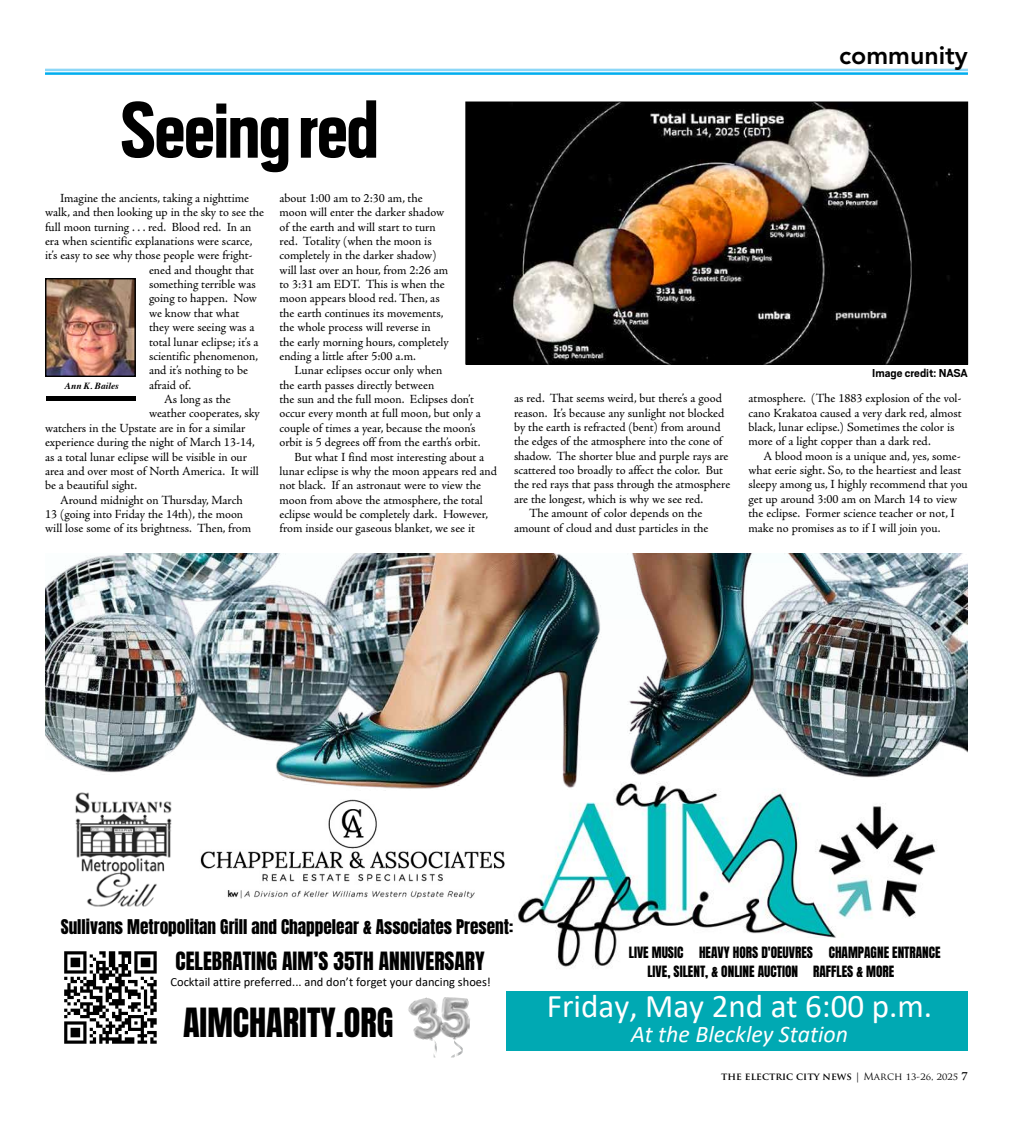
<style>
.page{position:relative;width:1013px;height:1125px;background:#fff}
.page>*{position:absolute;margin:0;border:0;box-sizing:border-box;transform-origin:0 0}
.t1{font:700 70px "Scout Cond";color:#000}
.t2{font:34.25px "Anton";color:#000}
.t3{font:33.12px "Calibri";color:#fff}
.t4{font:800 25px "Avenir LT Std";color:#000}
.t5{font:italic 23.88px "Calibri";color:#fff}
.t6{font:21.5px "Anton";color:#000}
.t7{font:17.25px "Anton";color:#000}
.t8{font:13.25px/19.2px "Anton";color:#000}
.t9{font:12.5px/14.4px "Adobe Jenson Pro";letter-spacing:-.005em;color:#000}
.t10{font:12.5px "Calibri";color:#000}
.t11{font:700 10px "Trajan Pro";color:#000}
.t12{font:700 10px "Scout";color:#000}
.t13{font:italic 700 9.38px "Times";color:#000}
.s1{font-weight:400}
.s2{font-family:"Adobe Jenson Pro";font-weight:600;font-size:12.5px}
</style>
<div class="page">
<hr style="left:45px;top:72px;width:923px;height:3px;background:#00adef">
<hr style="left:45px;top:69px;width:923px;height:2px;background:#8dd7f7">
<img style="left:47px;top:280px;width:87px;height:95px">
<div style="left:45px;top:278px;width:91px;height:99px;border:1px solid #000"></div>
<hr style="left:46px;top:396px;width:90px;height:4px;background:#000">
<div style="left:466px;top:102px;width:501px;height:262px;background:#000"></div>
<img style="left:477px;top:104px;width:476px;height:258px">
<div style="left:465px;top:102px;width:503px;height:262px;border:1px solid #000"></div>
<img style="left:200px;top:830px;width:305px;height:69px">
<img style="left:76px;top:830px;width:95px;height:77px">
<img style="left:518px;top:830px;width:418px;height:138px">
<div style="left:627px;top:938px;width:222px;height:48px;background:#fff"></div>
<div style="left:506px;top:991px;width:462px;height:60px;background:#00a9b3"></div>
<img style="left:408px;top:997px;width:32px;height:44px">
<img style="left:440px;top:997px;width:30px;height:43px">
<svg style="left:433px;top:1040px;width:4px;height:18px"></svg>
<svg style="left:451px;top:1040px;width:12px;height:18px"></svg>
<img style="left:45px;top:553px;width:922px;height:277px">
<svg style="left:64px;top:951px;width:93px;height:93px"></svg>
<h1 class="t1" style="left:121px;top:82px;width:259px">Seeing red</h1>
<p class="t9" style="left:60px;top:191px;width:190px">Imagine the ancients, taking a nighttime</p>
<p class="t9" style="left:45px;top:205px;width:220px">walk, and then looking up in the sky to see the</p>
<p class="t9" style="left:45px;top:220px;width:208px">full moon turning . . . red. Blood red. In an</p>
<p class="t9" style="left:45px;top:234px;width:209px">era when scientific explanations were scarce,</p>
<p class="t9" style="left:45px;top:248px;width:209px">it’s easy to see why those people were fright-</p>
<p class="t9" style="left:149px;top:263px;width:107px">ened and thought that</p>
<p class="t9" style="left:149px;top:277px;width:108px">something terrible was</p>
<p class="t9" style="left:149px;top:292px;width:109px">going to happen. Now</p>
<p class="t9" style="left:149px;top:306px;width:92px">we know that what</p>
<p class="t9" style="left:149px;top:320px;width:107px">they were seeing was a</p>
<p class="t9" style="left:149px;top:335px;width:111px">total lunar eclipse; it’s a</p>
<p class="t9" style="left:149px;top:349px;width:111px">scientific phenomenon,</p>
<p class="t9" style="left:149px;top:363px;width:101px">and it’s nothing to be</p>
<p class="t9" style="left:149px;top:378px;width:44px">afraid of.</p>
<p class="t9" style="left:164px;top:392px;width:68px">As long as the</p>
<p class="t9" style="left:149px;top:407px;width:112px">weather cooperates, sky</p>
<p class="t9" style="left:45px;top:421px;width:202px">watchers in the Upstate are in for a similar</p>
<p class="t9" style="left:45px;top:435px;width:211px">experience during the night of March 13-14,</p>
<p class="t9" style="left:45px;top:450px;width:203px">as a total lunar eclipse will be visible in our</p>
<p class="t9" style="left:45px;top:464px;width:215px">area and over most of North America. It will</p>
<p class="t9" style="left:45px;top:478px;width:94px">be a beautiful sight.</p>
<p class="t9" style="left:60px;top:493px;width:184px">Around midnight on Thursday, March</p>
<p class="t9" style="left:45px;top:507px;width:200px">13 (going into Friday the 14th), the moon</p>
<p class="t9" style="left:45px;top:522px;width:208px">will lose some of its brightness. Then, from</p>
<p class="t13" style="left:65px;top:377px;width:55px">Ann K. Bailes</p>
<p class="t9" style="left:279px;top:191px;width:171px">about 1:00 am to 2:30 am, the moon will enter the darker shadow of the earth and will start to turn red. Totality (when the moon is completely in the darker shadow) will last over an hour, from 2:26 am to 3:31 am EDT. This is when the moon appears blood red. Then, as the earth continues its movements, the whole process will reverse in the early morning hours, completely ending a little after 5:00 a.m.</p>
<p class="t9" style="left:294px;top:363px;width:149px">Lunar eclipses occur only when</p>
<p class="t9" style="left:279px;top:378px;width:156px">the earth passes directly between</p>
<p class="t9" style="left:279px;top:392px;width:196px">the sun and the full moon. Eclipses don’t</p>
<p class="t9" style="left:279px;top:407px;width:203px">occur every month at full moon, but only a</p>
<p class="t9" style="left:279px;top:421px;width:198px">couple of times a year, because the moon’s</p>
<p class="t9" style="left:279px;top:435px;width:202px">orbit is 5 degrees off from the earth’s orbit.</p>
<p class="t9" style="left:294px;top:450px;width:191px">But what I find most interesting about a</p>
<p class="t9" style="left:279px;top:464px;width:219px">lunar eclipse is why the moon appears red and</p>
<p class="t9" style="left:279px;top:478px;width:203px">not black. If an astronaut were to view the</p>
<p class="t9" style="left:279px;top:493px;width:205px">moon from above the atmosphere, the total</p>
<p class="t9" style="left:279px;top:507px;width:210px">eclipse would be completely dark. However,</p>
<p class="t9" style="left:279px;top:522px;width:197px">from inside our gaseous blanket, we see it</p>
<p class="t9" style="left:514px;top:391px;width:209px">as red. That seems weird, but there’s a good</p>
<p class="t9" style="left:514px;top:406px;width:212px">reason. It’s because any sunlight not blocked</p>
<p class="t9" style="left:514px;top:420px;width:208px">by the earth is refracted (bent) from around</p>
<p class="t9" style="left:514px;top:434px;width:210px">the edges of the atmosphere into the cone of</p>
<p class="t9" style="left:514px;top:449px;width:216px">shadow. The shorter blue and purple rays are</p>
<p class="t9" style="left:514px;top:463px;width:211px">scattered too broadly to affect the color. But</p>
<p class="t9" style="left:514px;top:478px;width:218px">the red rays that pass through the atmosphere</p>
<p class="t9" style="left:514px;top:492px;width:191px">are the longest, which is why we see red.</p>
<p class="t9" style="left:529px;top:506px;width:175px">The amount of color depends on the</p>
<p class="t9" style="left:514px;top:521px;width:196px">amount of cloud and dust particles in the</p>
<h3 class="t4" style="left:839px;top:40px;width:130px">community</h3>
<p class="t12" style="left:872px;top:366px;width:97px">Image credit: NASA</p>
<p class="t9" style="left:748px;top:391px;width:215px">atmosphere. (The 1883 explosion of the vol&shy;cano Krakatoa caused a very dark red, almost black, lunar eclipse.) Sometimes the color is more of a light copper than a dark red.</p>
<p class="t9" style="left:748px;top:449px;width:221px;text-indent:15px">A blood moon is a unique and, yes, some&shy;what eerie sight. So, to the heartiest and least sleepy among us, I highly recommend that you get up around 3:00 am on March 14 to view the eclipse. Former science teacher or not, I make no promises as to if I will join you.</p>
<h3 class="t7" style="left:61px;top:918px;width:454px">Sullivans Metropolitan Grill and Chappelear &amp; Associates Present:</h3>
<h3 class="t6" style="left:175px;top:950px;width:311px">CELEBRATING AIM’S 35TH ANNIVERSARY</h3>
<p class="t10" style="left:170px;top:973px;width:322px">Cocktail attire preferred... and don’t forget your dancing shoes!</p>
<h2 class="t2" style="left:183px;top:1006px;width:212px">AIMCHARITY.ORG</h2>
<p class="t8" style="left:647px;top:944px;width:295px;text-indent:-19px">LIVE MUSIC HEAVY HORS D'OEUVRES CHAMPAGNE ENTRANCE<br>LIVE, SILENT, &amp; ONLINE AUCTION RAFFLES &amp; MORE</p>
<h3 class="t3" style="left:547px;top:983px;width:387px">Friday, May 2nd at 6:00 p.m.</h3>
<h3 class="t5" style="left:631px;top:1018px;width:218px">At the Bleckley Station</h3>
<p class="t11" style="left:721px;top:1070px;width:248px">THE ELECTRIC CITY NEWS <span class="s1">| March 13-26, 2025</span> <span class="s2">7</span></p>
</div>
